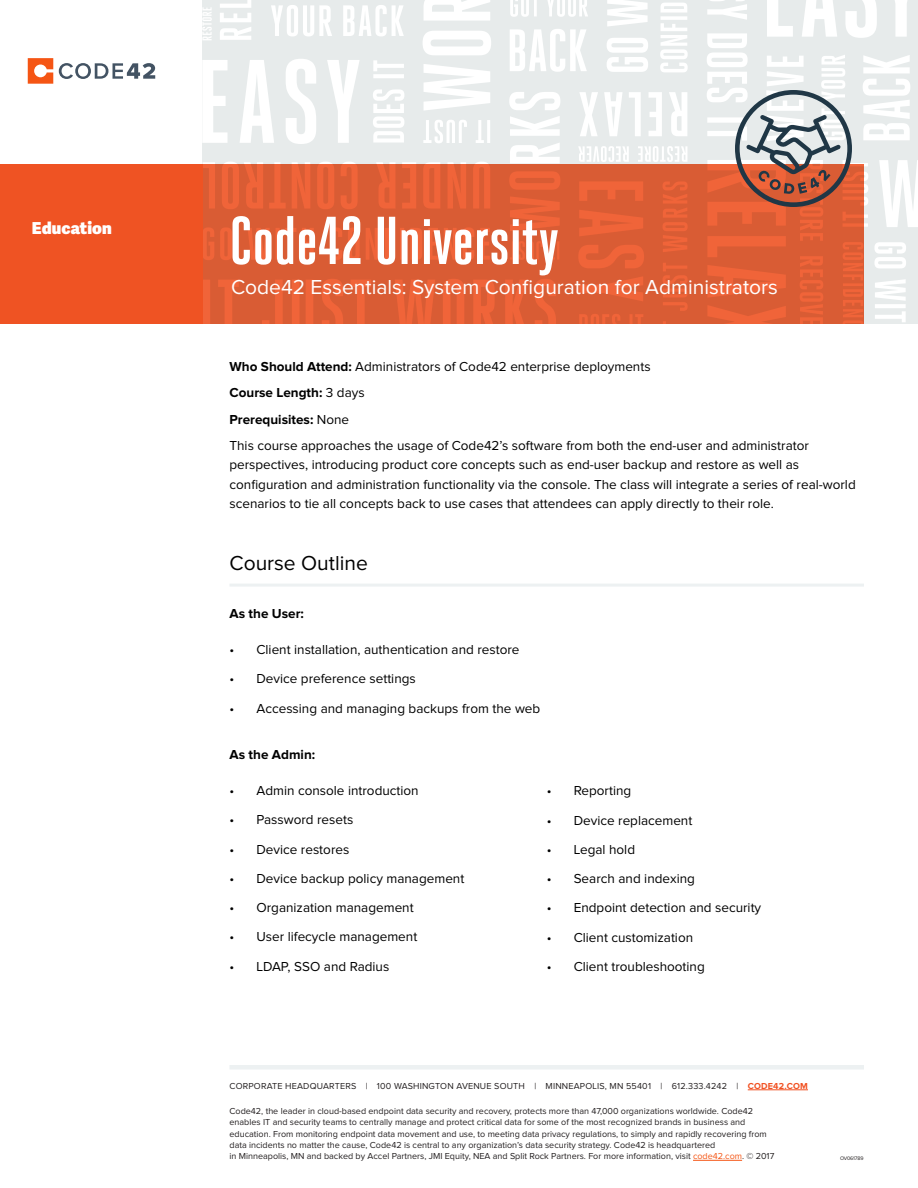
<style>
.page{position:relative;width:918px;height:1188px;background:#fff}
.page>*{position:absolute;margin:0;border:0;box-sizing:border-box;transform-origin:0 0}
.t1{font:700 67.5px "Heroic Condensed";color:#fff}
.t2{font:21px "Proxima Nova";color:#fff}
.t3{font:21px "Proxima Nova";color:#000}
.t4{font:800 16.5px "Adelle Sans";letter-spacing:.01em;color:#fff}
.t5{font:13.5px/26.2px "Proxima Nova";color:#000}
.t6{font:700 13.5px "Proxima Nova";color:#000}
.t7{font:9px/11.2px "Proxima Nova";color:#231f20}
.t8{font:9px "Proxima Nova";letter-spacing:.02em;color:#231f20}
.t9{font:5.25px "Proxima Nova";letter-spacing:-.02em;color:#231f20}
.s1{font-weight:700}
.s2{font-weight:700;color:#f15122}
.s3{color:#f55514}
</style>
<div class="page">
<svg style="left:202px;top:0;width:716px;height:324px;fill:#e7ebeb"></svg>
<svg style="left:202px;top:164px;width:662px;height:160px;background:#e05e35"></svg>
<svg style="left:28px;top:58px;width:25px;height:26px"></svg>
<svg style="left:59px;top:63px;width:96px;height:16px"></svg>
<div style="left:0;top:164px;width:202px;height:160px;background:#ef5323"></div>
<svg style="left:735px;top:90px;width:117px;height:117px;background:#b69991"></svg>
<hr style="left:230px;top:584px;width:634px;height:3px;background:#edf1f2">
<div style="left:230px;top:1065px;width:634px;height:5px;background:#edf1f2"></div>
<hr style="left:748px;top:1090px;width:60px;height:1px;background:#f15122">
<hr style="left:693px;top:1160px;width:49px;height:1px;background:#f55514">
<p class="t4" style="left:32px;top:216px;width:82px">Education</p>
<h1 class="t1" style="left:230px;top:203px;width:330px">Code42 University</h1>
<h2 class="t2" style="left:231px;top:277px;width:548px">Code42 Essentials: System Configuration for Administrators</h2>
<p class="t5" style="left:230px;top:354px;width:581px"><span class="s1">Who Should Attend:</span> Administrators of Code42 enterprise deployments<br><span class="s1">Course Length:</span> 3 days<br><span class="s1">Prerequisites:</span> None<br>This course approaches the usage of Code42’s software from both the end-user and administrator</p>
<p class="t5" style="left:230px;top:456px;width:628px;line-height:19.5px">perspectives, introducing product core concepts such as end-user backup and restore as well as configuration and administration functionality via the console. The class will integrate a series of real-world scenarios to tie all concepts back to use cases that attendees can apply directly to their role.</p>
<h2 class="t3" style="left:230px;top:553px;width:140px">Course Outline</h2>
<p class="t6" style="left:230px;top:606px;width:76px">As the User:</p>
<p class="t5" style="left:230px;top:637px;width:292px">• Client installation, authentication and restore</p>
<p class="t5" style="left:230px;top:666px;width:188px">• Device preference settings</p>
<p class="t5" style="left:230px;top:696px;width:312px">• Accessing and managing backups from the web</p>
<p class="t6" style="left:230px;top:747px;width:87px">As the Admin:</p>
<p class="t5" style="left:230px;top:778px;width:191px">• Admin console introduction</p>
<p class="t5" style="left:230px;top:807px;width:125px">• Password resets</p>
<p class="t5" style="left:230px;top:837px;width:121px">• Device restores</p>
<p class="t5" style="left:230px;top:866px;width:236px">• Device backup policy management</p>
<p class="t5" style="left:230px;top:895px;width:186px">• Organization management</p>
<p class="t5" style="left:230px;top:924px;width:189px">• User lifecycle management</p>
<p class="t5" style="left:230px;top:954px;width:161px">• LDAP, SSO and Radius</p>
<p class="t5" style="left:547px;top:778px;width:86px">• Reporting</p>
<p class="t5" style="left:547px;top:807px;width:147px">• Device replacement</p>
<p class="t5" style="left:547px;top:837px;width:90px">• Legal hold</p>
<p class="t5" style="left:547px;top:866px;width:150px">• Search and indexing</p>
<p class="t5" style="left:547px;top:895px;width:216px">• Endpoint detection and security</p>
<p class="t5" style="left:547px;top:924px;width:148px">• Client customization</p>
<p class="t5" style="left:547px;top:954px;width:160px">• Client troubleshooting</p>
<p class="t8" style="left:230px;top:1081px;width:580px">CORPORATE HEADQUARTERS | 100 WASHINGTON AVENUE SOUTH | MINNEAPOLIS, MN 55401 | 612.333.4242 | <span class="s2">CODE42.COM</span></p>
<p class="t7" style="left:230px;top:1106px;width:546px">Code42, the leader in cloud-based endpoint data security and recovery, protects more than 47,000 organizations worldwide. Code42 enables IT and security teams to centrally manage and protect critical data for some of the most recognized brands in business and education. From monitoring endpoint data movement and use, to meeting data privacy regulations, to simply and rapidly recovering from data incidents no matter the cause, Code42 is central to any organization’s data security strategy. Code42 is headquartered<br>in Minneapolis, MN and backed by Accel Partners, JMI Equity, NEA and Split Rock Partners. For more information, visit <span class="s3">code42.com</span>. © 2017</p>
<p class="t9" style="left:840px;top:1156px;width:25px">OV061789</p>
</div>
